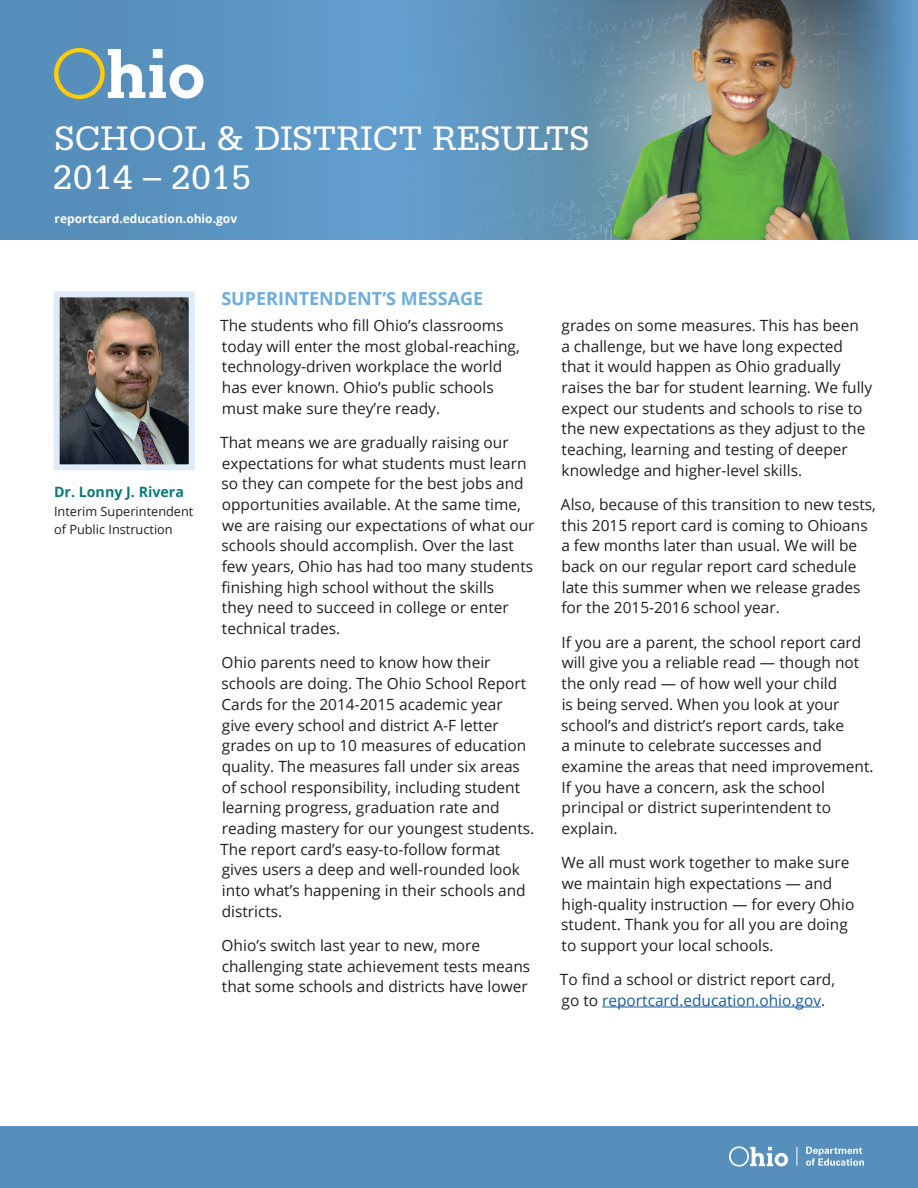
<style>
.page{position:relative;width:918px;height:1188px;background:#fff}
.page>*{position:absolute;margin:0;border:0;box-sizing:border-box;transform-origin:0 0}
.t1{font:36px/39px "Serifa";color:#fff}
.t2{font:700 18px "Open Sans";color:#6caddf}
.t3{font:15.45px/20.7px "Open Sans";color:#231f20}
.t4{font:700 14.25px "Open Sans";color:#0b7b7b}
.t5{font:12.75px/18px "Open Sans";color:#231f20}
.t6{font:700 12px "Open Sans";color:#fff}
.s1{color:#175d9e}
</style>
<div class="page">
<div style="left:0;top:1126px;width:918px;height:62px;background:#568fbb"></div>
<div style="left:0;top:0;width:918px;height:239px;background:#568fbb"></div>
<img style="left:203px;top:0;width:715px;height:239px">
<svg style="left:54px;top:48px;width:149px;height:51px"></svg>
<hr style="left:602px;top:1007px;width:219px;height:1px;background:#175d9e">
<svg style="left:729px;top:1146px;width:59px;height:21px"></svg>
<svg style="left:796px;top:1147px;width:1px;height:19px"></svg>
<svg style="left:806px;top:1147px;width:58px;height:19px"></svg>
<img style="left:61px;top:298px;width:127px;height:165px">
<div style="left:54px;top:291px;width:141px;height:179px;border:6px solid #dfebf7"></div>
<h2 class="t1" style="left:53px;top:120px;width:538px">SCHOOL &amp; DISTRICT RESULTS<br>2014 – 2015</h2>
<h3 class="t6" style="left:55px;top:210px;width:184px">reportcard.education.ohio.gov</h3>
<p class="t4" style="left:54px;top:482px;width:132px">Dr. Lonny J. Rivera</p>
<p class="t5" style="left:54px;top:502px;width:141px">Interim Superintendent of Public Instruction</p>
<h4 class="t2" style="left:221px;top:286px;width:263px">SUPERINTENDENT’S MESSAGE</h4>
<p class="t3" style="left:220px;top:314px;width:301px">The students who fill Ohio’s classrooms today will enter the most global-reaching, technology-driven workplace the world has ever known. Ohio’s public schools must make sure they’re ready.</p>
<p class="t3" style="left:220px;top:432px;width:316px">That means we are gradually raising our expectations for what students must learn so they can compete for the best jobs and opportunities available. At the same time, we are raising our expectations of what our schools should accomplish. Over the last few years, Ohio has had too many students finishing high school without the skills<br>they need to succeed in college or enter technical trades.</p>
<p class="t3" style="left:220px;top:652px;width:316px">Ohio parents need to know how their schools are doing. The Ohio School Report Cards for the 2014-2015 academic year<br>give every school and district A-F letter grades on up to 10 measures of education quality. The measures fall under six areas of school responsibility, including student learning progress, graduation rate and reading mastery for our youngest students.<br>The report card’s easy-to-follow format gives users a deep and well-rounded look into what’s happening in their schools and districts.</p>
<p class="t3" style="left:222px;top:935px;width:310px">Ohio’s switch last year to new, more challenging state achievement tests means that some schools and districts have lower</p>
<p class="t3" style="left:561px;top:315px;width:312px">grades on some measures. This has been<br>a challenge, but we have long expected that it would happen as Ohio gradually raises the bar for student learning. We fully expect our students and schools to rise to the new expectations as they adjust to the teaching, learning and testing of deeper knowledge and higher-level skills.</p>
<p class="t3" style="left:561px;top:494px;width:317px">Also, because of this transition to new tests, this 2015 report card is coming to Ohioans a few months later than usual. We will be back on our regular report card schedule late this summer when we release grades for the 2015-2016 school year.</p>
<p class="t3" style="left:561px;top:631px;width:314px">If you are a parent, the school report card will give you a reliable read — though not the only read — of how well your child<br>is being served. When you look at your school’s and district’s report cards, take<br>a minute to celebrate successes and examine the areas that need improvement.<br>If you have a concern, ask the school principal or district superintendent to explain.</p>
<p class="t3" style="left:561px;top:852px;width:295px">We all must work together to make sure we maintain high expectations — and high-quality instruction — for every Ohio student. Thank you for all you are doing to support your local schools.</p>
<p class="t3" style="left:560px;top:969px;width:277px">To find a school or district report card, go to <span class="s1">reportcard.education.ohio.gov</span>.</p>
</div>
